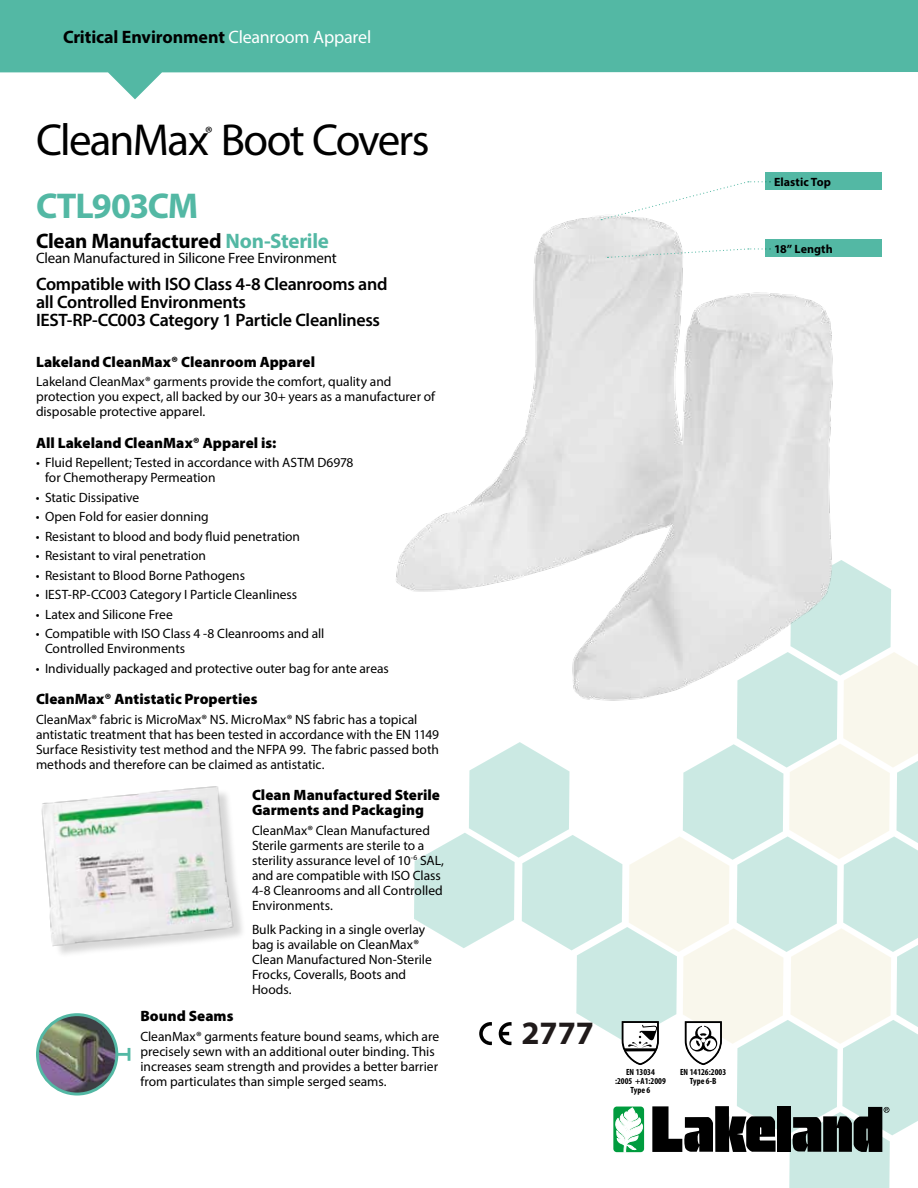
<style>
.page{position:relative;width:918px;height:1188px;background:#fff}
.page>*{position:absolute;margin:0;border:0;box-sizing:border-box;transform-origin:0 0}
.t1{font:45px "Myriad Pro";letter-spacing:-.035em;color:#000}
.t2{font:700 36px "Myriad Pro";letter-spacing:-.035em;color:#53b8a4}
.t3{font:700 32.7px "Myriad Pro";color:#201a1a}
.t4{font:700 21px "Myriad Pro";letter-spacing:-.01em;color:#000}
.t5{font:600 18px/18px "Myriad Pro";letter-spacing:-.015em;color:#000}
.t6{font:700 18px "Myriad Pro";letter-spacing:-.005em;color:#000}
.t7{font:18px "Myriad Pro";color:#000}
.t8{font:900 15px/15px "Myriad Pro";letter-spacing:.005em;color:#000}
.t9{font:15px "Myriad Pro";letter-spacing:-.01em;color:#000}
.t10{font:13.5px/15px "Myriad Pro";color:#000}
.t11{font:700 12px "Myriad Pro";letter-spacing:.005em;color:#000}
.t12{font:700 condensed 9px/9px "Myriad Pro";color:#000;text-align:center}
.s1{font-weight:400;color:#fff}
.s2{color:#53b8a4}
</style>
<div class="page">
<img style="left:41px;top:786px;width:198px;height:164px">
<img style="left:396px;top:216px;width:437px;height:375px">
<svg style="left:414px;top:560px;width:504px;height:628px"></svg>
<svg style="left:601px;top:181px;width:170px;height:40px"></svg>
<svg style="left:608px;top:248px;width:163px;height:10px"></svg>
<svg style="left:0;top:0;width:918px;height:99px;fill:#53b8a4"></svg>
<div style="left:765px;top:172px;width:117px;height:18px;background:#53b8a4"></div>
<div style="left:765px;top:239px;width:117px;height:18px;background:#53b8a4"></div>
<hr style="left:73px;top:1053px;width:56px;height:3px;background:#53b8a4">
<svg style="left:128px;top:1048px;width:2px;height:13px"></svg>
<img style="left:37px;top:1015px;width:80px;height:79px;border-radius:40px">
<div style="left:36px;top:1013px;width:82px;height:83px;border:3px solid #53b8a4;border-radius:50%"></div>
<h3 class="t6" style="left:63px;top:25px;width:310px">Critical Environment <span class="s1">Cleanroom Apparel</span></h3>
<h1 class="t1" style="left:36px;top:112px;width:395px">CleanMax Boot Covers</h1>
<h3 class="t7" style="left:205px;top:122px;width:9px">®</h3>
<h2 class="t2" style="left:36px;top:183px;width:164px">CTL903CM</h2>
<h3 class="t4" style="left:36px;top:227px;width:295px">Clean Manufactured <span class="s2">Non-Sterile</span></h3>
<p class="t9" style="left:36px;top:249px;width:302px">Clean Manufactured in Silicone Free Environment</p>
<h3 class="t5" style="left:36px;top:275px;width:353px">Compatible with ISO Class 4-8 Cleanrooms and all Controlled Environments<br>IEST-RP-CC003 Category 1 Particle Cleanliness</h3>
<p class="t8" style="left:36px;top:354px;width:281px">Lakeland CleanMax® Cleanroom Apparel</p>
<p class="t10" style="left:36px;top:374px;width:401px">Lakeland CleanMax® garments provide the comfort, quality and protection you expect, all backed by our 30+ years as a manufacturer of disposable protective apparel.</p>
<p class="t8" style="left:36px;top:435px;width:242px">All Lakeland CleanMax® Apparel is:</p>
<p class="t10" style="left:45px;top:455px;width:310px;text-indent:-9px">• Fluid Repellent; Tested in accordance with ASTM D6978 for Chemotherapy Permeation</p>
<p class="t10" style="left:36px;top:490px;width:105px">• Static Dissipative</p>
<p class="t10" style="left:36px;top:509px;width:174px">• Open Fold for easier donning</p>
<p class="t10" style="left:36px;top:528px;width:266px">• Resistant to blood and body fluid penetration</p>
<p class="t10" style="left:36px;top:548px;width:172px">• Resistant to viral penetration</p>
<p class="t10" style="left:36px;top:567px;width:211px">• Resistant to Blood Borne Pathogens</p>
<p class="t10" style="left:36px;top:587px;width:263px">• IEST-RP-CC003 Category I Particle Cleanliness</p>
<p class="t10" style="left:36px;top:606px;width:138px">• Latex and Silicone Free</p>
<p class="t10" style="left:45px;top:626px;width:281px;text-indent:-9px">• Compatible with ISO Class 4 -8 Cleanrooms and all<br>Controlled Environments</p>
<p class="t10" style="left:36px;top:660px;width:354px">• Individually packaged and protective outer bag for ante areas</p>
<p class="t8" style="left:36px;top:691px;width:223px">CleanMax® Antistatic Properties</p>
<p class="t10" style="left:36px;top:712px;width:405px">CleanMax® fabric is MicroMax® NS. MicroMax® NS fabric has a topical antistatic treatment that has been tested in accordance with the EN 1149<br>Surface Resistivity test method and the NFPA 99. The fabric passed both methods and therefore can be claimed as antistatic.</p>
<p class="t8" style="left:252px;top:787px;width:190px">Clean Manufactured Sterile<br>Garments and Packaging</p>
<p class="t10" style="left:252px;top:823px;width:193px">CleanMax® Clean Manufactured<br>Sterile garments are sterile to a sterility assurance level of 10<sup>-6</sup> SAL, and are compatible with ISO Class<br>4-8 Cleanrooms and all Controlled<br>Environments.</p>
<p class="t10" style="left:252px;top:922px;width:181px">Bulk Packing in a single overlay bag is available on CleanMax®<br>Clean Manufactured Non-Sterile<br>Frocks, Coveralls, Boots and<br>Hoods.</p>
<p class="t8" style="left:140px;top:1008px;width:95px">Bound Seams</p>
<p class="t10" style="left:140px;top:1029px;width:300px">CleanMax® garments feature bound seams, which are precisely sewn with an additional outer binding. This increases seam strength and provides a better barrier from particulates than simple serged seams.</p>
<p class="t11" style="left:774px;top:174px;width:58px">Elastic Top</p>
<p class="t11" style="left:774px;top:241px;width:60px">18” Length</p>
<h3 class="t3" style="left:521px;top:1012px;width:74px">2777</h3>
<p class="t12" style="left:615px;top:1068px;width:52px">EN 13034<br>:2005 +A1:2009<br>Type 6</p>
<p class="t12" style="left:680px;top:1068px;width:48px">EN 14126:2003<br>Type 6-B</p>
</div>
